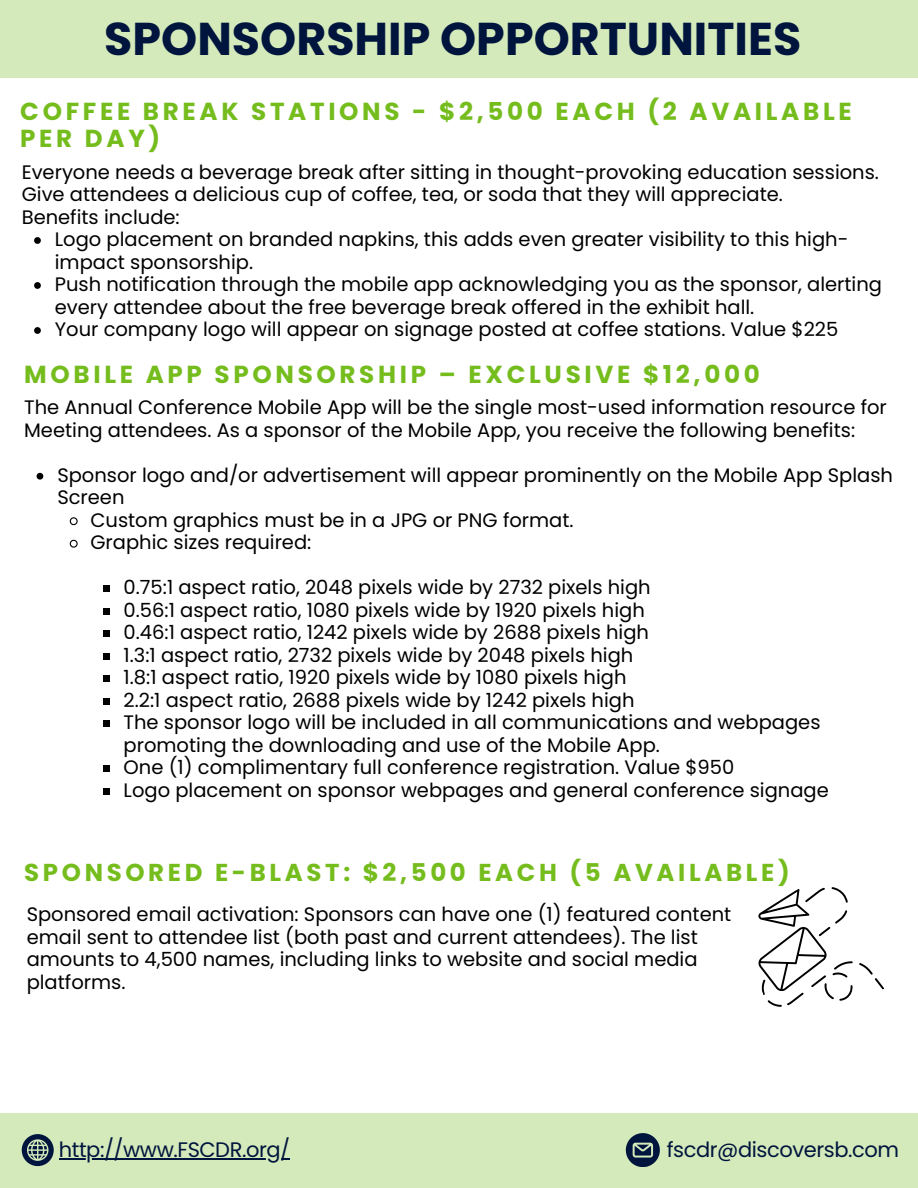
<style>
.page{position:relative;width:918px;height:1188px;background:#fff}
.page>*{position:absolute;margin:0;border:0;box-sizing:border-box;transform-origin:0 0}
.t1{font:700 45.9px "Poppins";color:#00153d}
.t2{font:700 24.6px/27px "Poppins";letter-spacing:.15em;color:#75bc1d}
.t3{font:700 24.45px "Poppins";letter-spacing:.15em;color:#75bc1d}
.t4{font:21px "Poppins";letter-spacing:-.02em;color:#00153d}
.t5{font:19.5px/22.5px "Poppins";color:#000}
</style>
<div class="page">
<div style="left:0;top:1114px;width:918px;height:74px;background:#d5eabb"></div>
<svg style="left:626px;top:1133px;width:34px;height:34px"></svg>
<svg style="left:22px;top:1134px;width:32px;height:32px"></svg>
<hr style="left:59px;top:1158px;width:231px;height:1px;background:#00153d">
<div style="left:0;top:0;width:918px;height:78px;background:#d5eabb"></div>
<svg style="left:34px;top:237px;width:7px;height:7px"></svg>
<svg style="left:34px;top:282px;width:7px;height:7px"></svg>
<svg style="left:34px;top:327px;width:7px;height:7px"></svg>
<svg style="left:37px;top:473px;width:6px;height:7px"></svg>
<svg style="left:69px;top:517px;width:9px;height:9px"></svg>
<svg style="left:69px;top:539px;width:9px;height:9px"></svg>
<div style="left:103px;top:585px;width:7px;height:7px;background:#000"></div>
<div style="left:103px;top:608px;width:7px;height:7px;background:#000"></div>
<div style="left:103px;top:630px;width:7px;height:7px;background:#000"></div>
<div style="left:103px;top:653px;width:7px;height:7px;background:#000"></div>
<div style="left:103px;top:675px;width:7px;height:7px;background:#000"></div>
<div style="left:103px;top:698px;width:7px;height:7px;background:#000"></div>
<div style="left:103px;top:720px;width:7px;height:7px;background:#000"></div>
<div style="left:103px;top:765px;width:7px;height:7px;background:#000"></div>
<div style="left:103px;top:788px;width:7px;height:7px;background:#000"></div>
<svg style="left:758px;top:887px;width:126px;height:120px"></svg>
<p class="t1" style="left:104px;top:7px;width:699px">SPONSORSHIP OPPORTUNITIES</p>
<p class="t2" style="left:20px;top:98px;width:833px">COFFEE BREAK STATIONS - $2,500 EACH (2 AVAILABLE<br>PER DAY)</p>
<p class="t5" style="left:22px;top:161px;width:859px">Everyone needs a beverage break after sitting in thought-provoking education sessions.<br>Give attendees a delicious cup of coffee, tea, or soda that they will appreciate.</p>
<p class="t5" style="left:22px;top:206px;width:160px">Benefits include:</p>
<p class="t5" style="left:55px;top:228px;width:795px">Logo placement on branded napkins, this adds even greater visibility to this high&shy;impact sponsorship.</p>
<h2 class="t5" style="left:55px;top:273px;width:829px">Push notification through the mobile app acknowledging you as the sponsor, alerting every attendee about the free beverage break offered in the exhibit hall.</h2>
<p class="t5" style="left:55px;top:318px;width:785px">Your company logo will appear on signage posted at coffee stations. Value $225</p>
<p class="t2" style="left:24px;top:361px;width:737px">MOBILE APP SPONSORSHIP – EXCLUSIVE $12,000</p>
<p class="t5" style="left:24px;top:396px;width:864px">The Annual Conference Mobile App will be the single most-used information resource for<br>Meeting attendees. As a sponsor of the Mobile App, you receive the following benefits:</p>
<p class="t5" style="left:57px;top:464px;width:837px">Sponsor logo and/or advertisement will appear prominently on the Mobile App Splash<br>Screen</p>
<p class="t5" style="left:90px;top:509px;width:485px">Custom graphics must be in a JPG or PNG format.</p>
<p class="t5" style="left:90px;top:531px;width:222px">Graphic sizes required:</p>
<p class="t5" style="left:124px;top:576px;width:529px">0.75:1 aspect ratio, 2048 pixels wide by 2732 pixels high</p>
<p class="t5" style="left:124px;top:599px;width:523px">0.56:1 aspect ratio, 1080 pixels wide by 1920 pixels high</p>
<p class="t5" style="left:124px;top:621px;width:527px">0.46:1 aspect ratio, 1242 pixels wide by 2688 pixels high</p>
<p class="t5" style="left:124px;top:644px;width:511px">1.3:1 aspect ratio, 2732 pixels wide by 2048 pixels high</p>
<p class="t5" style="left:124px;top:666px;width:504px">1.8:1 aspect ratio, 1920 pixels wide by 1080 pixels high</p>
<p class="t5" style="left:124px;top:689px;width:512px">2.2:1 aspect ratio, 2688 pixels wide by 1242 pixels high</p>
<p class="t5" style="left:124px;top:711px;width:698px">The sponsor logo will be included in all communications and webpages promoting the downloading and use of the Mobile App.</p>
<h2 class="t5" style="left:124px;top:756px;width:612px">One (1) complimentary full conference registration. Value $950</h2>
<p class="t5" style="left:124px;top:779px;width:707px">Logo placement on sponsor webpages and general conference signage</p>
<p class="t3" style="left:24px;top:855px;width:767px">SPONSORED E-BLAST: $2,500 EACH (5 AVAILABLE)</p>
<p class="t5" style="left:27px;top:903px;width:706px">Sponsored email activation: Sponsors can have one (1) featured content email sent to attendee list (both past and current attendees). The list amounts to 4,500 names, including links to website and social media platforms.</p>
<h2 class="t4" style="left:59px;top:1135px;width:233px">http://www.FSCDR.org/</h2>
<h1 class="t4" style="left:667px;top:1135px;width:234px">fscdr@discoversb.com</h1>
</div>
